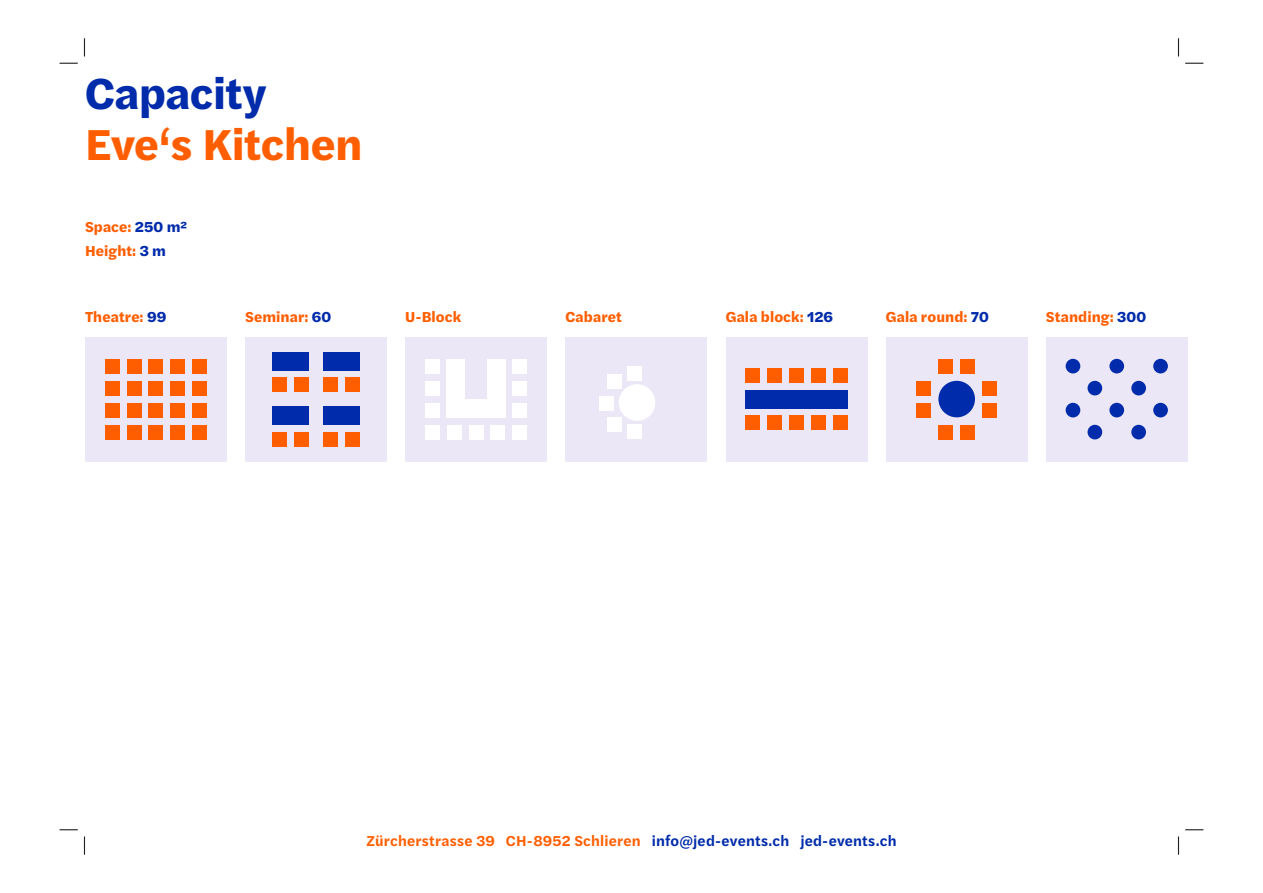
<style>
.page{position:relative;width:1263px;height:893px;background:#fff}
.page>*{position:absolute;margin:0;border:0;box-sizing:border-box;transform-origin:0 0}
.t1{font:700 45px "Halyard Text";letter-spacing:-.01em;color:#ff5e00}
.t2{font:700 45px "Halyard Text";letter-spacing:-.005em;color:#002baa}
.t3{font:700 15px "Halyard Text";letter-spacing:.005em;color:#ff5e00}
.t4{font:600 15px "Halyard Text";letter-spacing:.015em;color:#ff5e00}
.s1{color:#002baa}
</style>
<div class="page">
<svg style="left:1185px;top:829px;width:18px;height:1px"></svg>
<svg style="left:1178px;top:836px;width:1px;height:19px"></svg>
<svg style="left:60px;top:63px;width:18px;height:1px"></svg>
<svg style="left:84px;top:38px;width:1px;height:18px"></svg>
<svg style="left:84px;top:836px;width:1px;height:19px"></svg>
<svg style="left:60px;top:829px;width:18px;height:1px"></svg>
<svg style="left:1178px;top:38px;width:1px;height:18px"></svg>
<svg style="left:1185px;top:63px;width:18px;height:1px"></svg>
<div style="left:85px;top:337px;width:142px;height:124px;background:#ece7f7"></div>
<div style="left:245px;top:337px;width:142px;height:124px;background:#ece7f7"></div>
<div style="left:726px;top:337px;width:141px;height:124px;background:#ece7f7"></div>
<div style="left:886px;top:337px;width:141px;height:124px;background:#ece7f7"></div>
<div style="left:1046px;top:337px;width:142px;height:124px;background:#ece7f7"></div>
<div style="left:105px;top:359px;width:14px;height:14px;background:#ff5e00"></div>
<div style="left:127px;top:359px;width:14px;height:14px;background:#ff5e00"></div>
<div style="left:149px;top:359px;width:14px;height:14px;background:#ff5e00"></div>
<div style="left:170px;top:359px;width:15px;height:14px;background:#ff5e00"></div>
<div style="left:192px;top:359px;width:15px;height:14px;background:#ff5e00"></div>
<div style="left:105px;top:381px;width:14px;height:14px;background:#ff5e00"></div>
<div style="left:127px;top:381px;width:14px;height:14px;background:#ff5e00"></div>
<div style="left:149px;top:381px;width:14px;height:14px;background:#ff5e00"></div>
<div style="left:170px;top:381px;width:15px;height:14px;background:#ff5e00"></div>
<div style="left:192px;top:381px;width:15px;height:14px;background:#ff5e00"></div>
<div style="left:105px;top:403px;width:14px;height:14px;background:#ff5e00"></div>
<div style="left:127px;top:403px;width:14px;height:14px;background:#ff5e00"></div>
<div style="left:149px;top:403px;width:14px;height:14px;background:#ff5e00"></div>
<div style="left:170px;top:403px;width:15px;height:14px;background:#ff5e00"></div>
<div style="left:192px;top:403px;width:15px;height:14px;background:#ff5e00"></div>
<div style="left:105px;top:425px;width:14px;height:14px;background:#ff5e00"></div>
<div style="left:127px;top:425px;width:14px;height:14px;background:#ff5e00"></div>
<div style="left:149px;top:425px;width:14px;height:14px;background:#ff5e00"></div>
<div style="left:170px;top:425px;width:15px;height:14px;background:#ff5e00"></div>
<div style="left:192px;top:425px;width:15px;height:14px;background:#ff5e00"></div>
<div style="left:272px;top:378px;width:14px;height:14px;background:#ff5e00"></div>
<div style="left:272px;top:352px;width:36px;height:18px;background:#002baa"></div>
<div style="left:294px;top:378px;width:14px;height:14px;background:#ff5e00"></div>
<div style="left:745px;top:416px;width:15px;height:14px;background:#ff5e00"></div>
<div style="left:745px;top:368px;width:15px;height:15px;background:#ff5e00"></div>
<div style="left:789px;top:416px;width:15px;height:14px;background:#ff5e00"></div>
<div style="left:789px;top:368px;width:15px;height:15px;background:#ff5e00"></div>
<div style="left:745px;top:390px;width:103px;height:18px;background:#002baa"></div>
<div style="left:767px;top:416px;width:15px;height:14px;background:#ff5e00"></div>
<div style="left:767px;top:368px;width:15px;height:15px;background:#ff5e00"></div>
<div style="left:811px;top:416px;width:15px;height:14px;background:#ff5e00"></div>
<div style="left:811px;top:368px;width:15px;height:15px;background:#ff5e00"></div>
<div style="left:833px;top:416px;width:15px;height:14px;background:#ff5e00"></div>
<div style="left:833px;top:368px;width:15px;height:15px;background:#ff5e00"></div>
<div style="left:272px;top:432px;width:14px;height:14px;background:#ff5e00"></div>
<div style="left:272px;top:406px;width:36px;height:18px;background:#002baa"></div>
<div style="left:294px;top:432px;width:14px;height:14px;background:#ff5e00"></div>
<div style="left:324px;top:378px;width:14px;height:14px;background:#ff5e00"></div>
<div style="left:324px;top:352px;width:36px;height:18px;background:#002baa"></div>
<div style="left:345px;top:378px;width:15px;height:14px;background:#ff5e00"></div>
<div style="left:324px;top:432px;width:14px;height:14px;background:#ff5e00"></div>
<div style="left:324px;top:406px;width:36px;height:18px;background:#002baa"></div>
<div style="left:345px;top:432px;width:15px;height:14px;background:#ff5e00"></div>
<div style="left:938px;top:359px;width:15px;height:14px;background:#ff5e00"></div>
<div style="left:960px;top:359px;width:15px;height:14px;background:#ff5e00"></div>
<div style="left:916px;top:381px;width:15px;height:14px;background:#ff5e00"></div>
<div style="left:982px;top:381px;width:15px;height:14px;background:#ff5e00"></div>
<div style="left:916px;top:403px;width:15px;height:14px;background:#ff5e00"></div>
<div style="left:982px;top:403px;width:15px;height:14px;background:#ff5e00"></div>
<div style="left:938px;top:425px;width:15px;height:14px;background:#ff5e00"></div>
<div style="left:960px;top:425px;width:15px;height:14px;background:#ff5e00"></div>
<div style="left:938px;top:381px;width:37px;height:36px;background:#002baa;border-radius:50%"></div>
<div style="left:1066px;top:359px;width:14px;height:14px;background:#002baa;border-radius:50%"></div>
<div style="left:1109px;top:359px;width:15px;height:14px;background:#002baa;border-radius:50%"></div>
<div style="left:1153px;top:359px;width:15px;height:14px;background:#002baa;border-radius:50%"></div>
<div style="left:1087px;top:381px;width:15px;height:14px;background:#002baa;border-radius:50%"></div>
<div style="left:1131px;top:381px;width:15px;height:14px;background:#002baa;border-radius:50%"></div>
<div style="left:1066px;top:403px;width:14px;height:14px;background:#002baa;border-radius:50%"></div>
<div style="left:1109px;top:403px;width:15px;height:14px;background:#002baa;border-radius:50%"></div>
<div style="left:1153px;top:403px;width:15px;height:14px;background:#002baa;border-radius:50%"></div>
<div style="left:1087px;top:425px;width:15px;height:14px;background:#002baa;border-radius:50%"></div>
<div style="left:1131px;top:425px;width:15px;height:14px;background:#002baa;border-radius:50%"></div>
<div style="left:405px;top:337px;width:142px;height:124px;background:#ece7f7"></div>
<div style="left:425px;top:359px;width:15px;height:14px;background:#fff"></div>
<div style="left:512px;top:359px;width:15px;height:14px;background:#fff"></div>
<div style="left:425px;top:381px;width:15px;height:14px;background:#fff"></div>
<div style="left:512px;top:381px;width:15px;height:14px;background:#fff"></div>
<div style="left:425px;top:403px;width:15px;height:14px;background:#fff"></div>
<div style="left:512px;top:403px;width:15px;height:14px;background:#fff"></div>
<div style="left:425px;top:425px;width:15px;height:14px;background:#fff"></div>
<div style="left:447px;top:425px;width:14px;height:14px;background:#fff"></div>
<div style="left:469px;top:425px;width:14px;height:14px;background:#fff"></div>
<div style="left:491px;top:425px;width:14px;height:14px;background:#fff"></div>
<div style="left:512px;top:425px;width:15px;height:14px;background:#fff"></div>
<div style="left:447px;top:399px;width:58px;height:18px;background:#fff"></div>
<div style="left:447px;top:359px;width:18px;height:58px;background:#fff"></div>
<div style="left:487px;top:359px;width:18px;height:58px;background:#fff"></div>
<div style="left:566px;top:337px;width:141px;height:124px;background:#ece7f7"></div>
<div style="left:607px;top:374px;width:14px;height:14px;background:#fff"></div>
<div style="left:627px;top:366px;width:15px;height:14px;background:#fff"></div>
<div style="left:599px;top:396px;width:15px;height:15px;background:#fff"></div>
<div style="left:607px;top:417px;width:15px;height:15px;background:#fff"></div>
<div style="left:627px;top:424px;width:15px;height:15px;background:#fff"></div>
<div style="left:619px;top:384px;width:36px;height:37px;background:#fff;border-radius:50%"></div>
<p class="t2" style="left:85px;top:60px;width:183px">Capacity</p>
<p class="t1" style="left:85px;top:110px;width:279px">Eve‘s Kitchen</p>
<p class="t3" style="left:85px;top:216px;width:104px">Space: <span class="s1">250 m2</span></p>
<p class="t3" style="left:85px;top:239px;width:82px">Height: <span class="s1">3 m</span></p>
<p class="t3" style="left:85px;top:306px;width:83px">Theatre: <span class="s1">99</span></p>
<p class="t3" style="left:245px;top:306px;width:87px">Seminar: <span class="s1">60</span></p>
<p class="t3" style="left:405px;top:306px;width:58px">U-Block</p>
<p class="t3" style="left:566px;top:306px;width:58px">Cabaret</p>
<p class="t3" style="left:726px;top:306px;width:109px">Gala block: <span class="s1">126</span></p>
<p class="t3" style="left:886px;top:306px;width:105px">Gala round: <span class="s1">70</span></p>
<p class="t3" style="left:1046px;top:306px;width:102px">Standing: <span class="s1">300</span></p>
<p class="t4" style="left:366px;top:830px;width:532px">Zürcherstrasse 39 CH-8952 Schlieren <span class="s1">info@jed-events.ch jed-events.ch</span></p>
</div>
